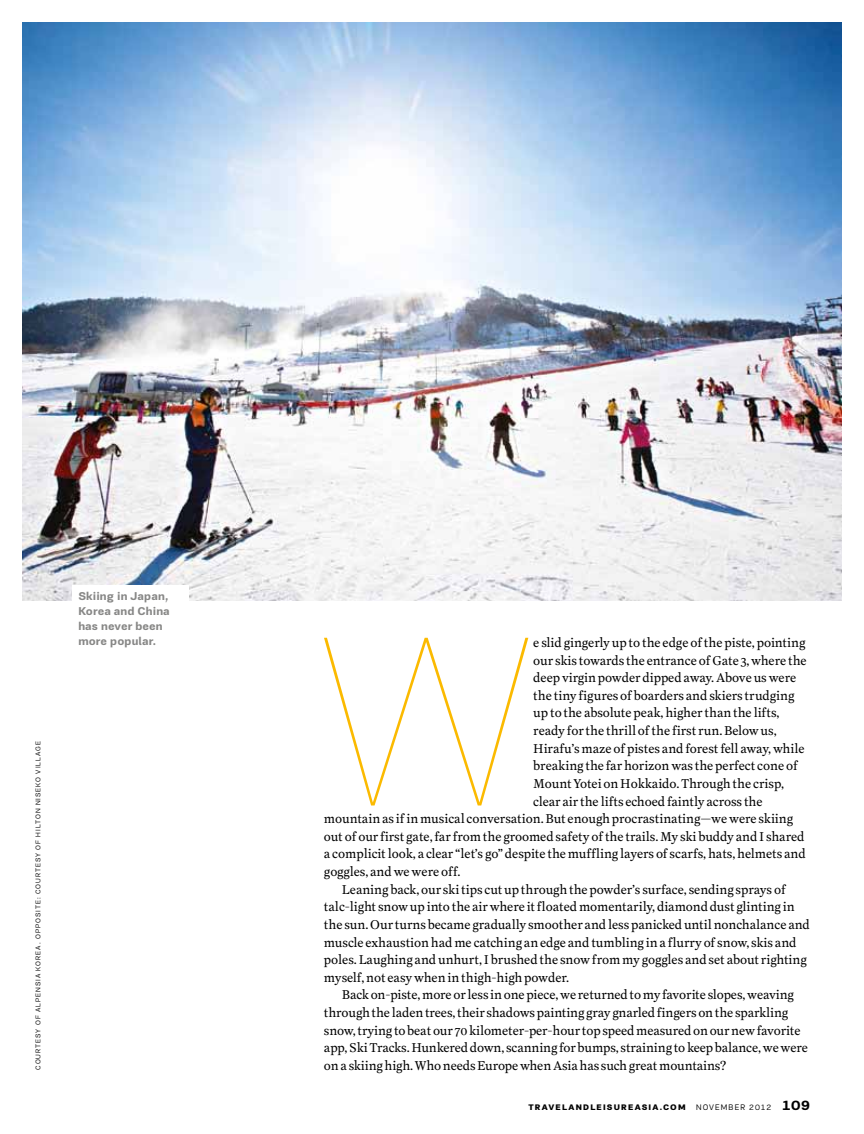
<style>
.page{position:relative;width:864px;height:1134px;background:#fff}
.page>*{position:absolute;margin:0;border:0;box-sizing:border-box;transform-origin:0 0}
.t1{font:100 249.15px "PF Encore Sans Pro";color:#fbba00}
.t2{font:13.5px "Superior Text";letter-spacing:-.01em;color:#000}
.t3{font:700 11.7px/15px "PF Encore Sans Pro";letter-spacing:.005em;color:#878786}
.t4{font:900 8.25px "PF Encore Sans Pro";letter-spacing:.145em;color:#000}
.t5{font:8.25px "PF Encore Sans Pro";letter-spacing:.13em;color:#000}
.t6{font:7.2px "PF Encore Sans Pro";letter-spacing:.135em;color:#000}
.s1{font-weight:700;font-size:14.25px}
</style>
<div class="page">
<img style="left:22px;top:23px;width:819px;height:578px">
<div style="left:72px;top:585px;width:117px;height:88px;background:#fff"></div>
<p class="t6" style="left:34px;top:1070px;width:330px;rotate:-90deg">COURTESY OF ALPENSIA KOREA . OPPOSITE: COURTESY OF HILTON NISEKO VILLAGE</p>
<p class="t3" style="left:78px;top:589px;width:93px">Skiing in Japan,<br>Korea and China has never been more popular.</p>
<h1 class="t1" style="left:322px;top:578px;width:211px">W</h1>
<p class="t2" style="left:533px;top:634px;width:274px">e slid gingerly up to the edge of the piste, pointing</p>
<p class="t2" style="left:533px;top:652px;width:275px">our skis towards the entrance of Gate 3, where the</p>
<p class="t2" style="left:533px;top:670px;width:265px">deep virgin powder dipped away. Above us were</p>
<p class="t2" style="left:533px;top:687px;width:263px">the tiny figures of boarders and skiers trudging</p>
<p class="t2" style="left:533px;top:705px;width:248px">up to the absolute peak, higher than the lifts,</p>
<p class="t2" style="left:533px;top:723px;width:245px">ready for the thrill of the first run. Below us,</p>
<p class="t2" style="left:533px;top:740px;width:273px">Hirafu’s maze of pistes and forest fell away, while</p>
<p class="t2" style="left:533px;top:758px;width:266px">breaking the far horizon was the perfect cone of</p>
<p class="t2" style="left:533px;top:775px;width:252px">Mount Yotei on Hokkaido. Through the crisp,</p>
<p class="t2" style="left:533px;top:793px;width:231px">clear air the lifts echoed faintly across the</p>
<p class="t2" style="left:324px;top:811px;width:471px">mountain as if in musical conversation. But enough procrastinating—we were skiing</p>
<p class="t2" style="left:324px;top:828px;width:482px">out of our first gate, far from the groomed safety of the trails. My ski buddy and I shared</p>
<p class="t2" style="left:324px;top:846px;width:483px">a complicit look, a clear “let’s go” despite the muffling layers of scarfs, hats, helmets and</p>
<p class="t2" style="left:324px;top:864px;width:138px">goggles, and we were off.</p>
<p class="t2" style="left:342px;top:881px;width:445px">Leaning back, our ski tips cut up through the powder’s surface, sending sprays of</p>
<p class="t2" style="left:324px;top:899px;width:472px">talc-light snow up into the air where it floated momentarily, diamond dust glinting in</p>
<p class="t2" style="left:324px;top:917px;width:488px">the sun. Our turns became gradually smoother and less panicked until nonchalance and</p>
<p class="t2" style="left:324px;top:934px;width:474px">muscle exhaustion had me catching an edge and tumbling in a flurry of snow, skis and</p>
<p class="t2" style="left:324px;top:952px;width:484px">poles. Laughing and unhurt, I brushed the snow from my goggles and set about righting</p>
<p class="t2" style="left:324px;top:969px;width:247px">myself, not easy when in thigh-high powder.</p>
<p class="t2" style="left:342px;top:987px;width:454px">Back on-piste, more or less in one piece, we returned to my favorite slopes, weaving</p>
<p class="t2" style="left:324px;top:1005px;width:466px">through the laden trees, their shadows painting gray gnarled fingers on the sparkling</p>
<p class="t2" style="left:324px;top:1022px;width:478px">snow, trying to beat our 70 kilometer-per-hour top speed measured on our new favorite</p>
<p class="t2" style="left:324px;top:1040px;width:486px">app, Ski Tracks. Hunkered down, scanning for bumps, straining to keep balance, we were</p>
<p class="t2" style="left:324px;top:1058px;width:404px">on a skiing high. Who needs Europe when Asia has such great mountains?</p>
<p class="t4" style="left:528px;top:1102px;width:159px">TRAVELANDLEISUREASIA.COM</p>
<p class="t5" style="left:696px;top:1103px;width:116px">NOVEMBER 2012 <span class="s1">109</span></p>
</div>
